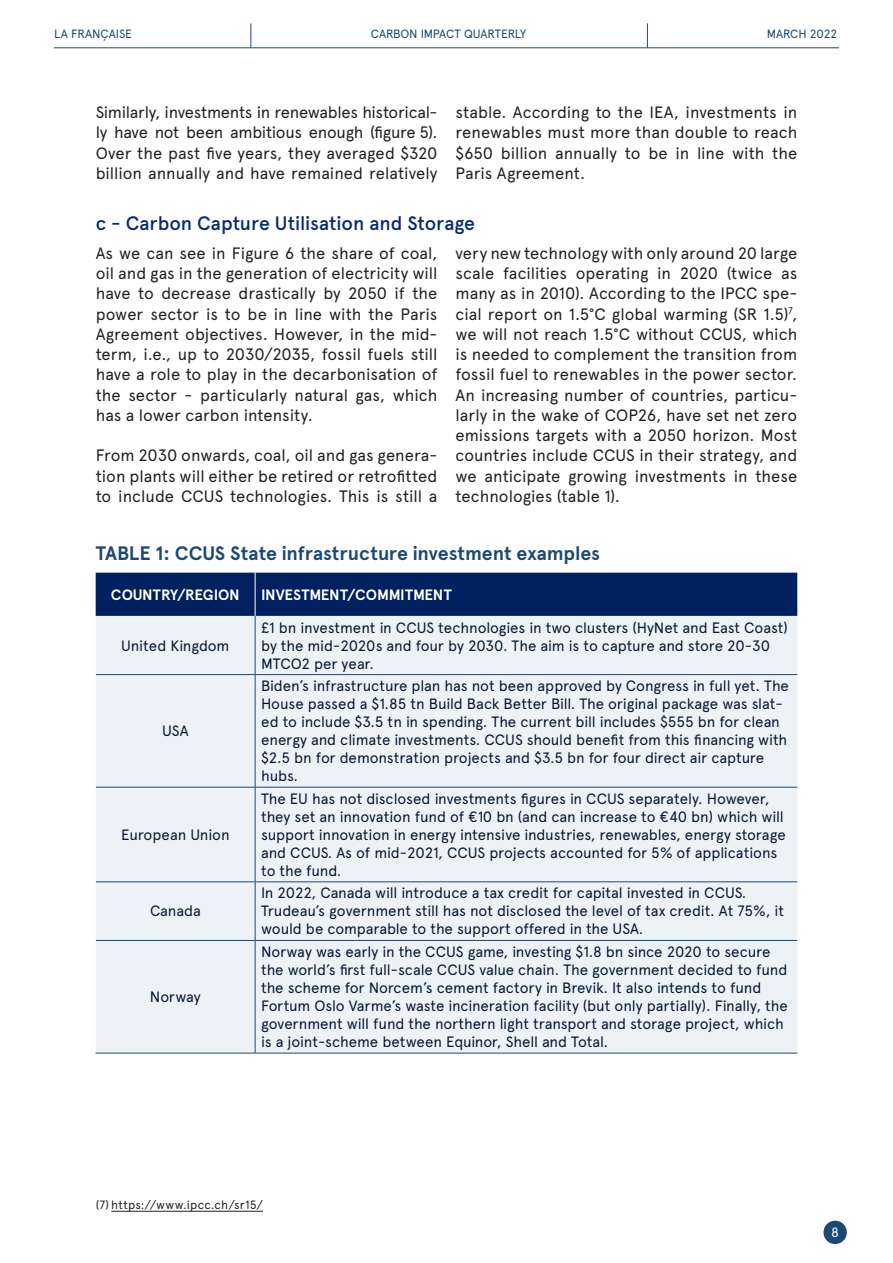
<style>
.page{position:relative;width:893px;height:1263px;background:#fff}
.page>*{position:absolute;margin:0;border:0;box-sizing:border-box;transform-origin:0 0}
.t1{font:700 19.5px "Apercu";letter-spacing:-.005em;color:#1e4874}
.Content{font:500 19.5px "Apercu";letter-spacing:-.005em;color:#082a75}
.Content-2{font:16.5px/20.2px "Apercu";color:#231f20;text-align:justify}
.t2{font:15px/18px "Apercu";letter-spacing:-.01em;color:#051934}
.t3{font:700 15px "Apercu";letter-spacing:-.01em;color:#fff}
.t4{font:13.5px "Apercu";color:#fff}
.t5{font:12px "Apercu";letter-spacing:-.01em;color:#1e4874}
.Accroche_-_Aligner_à{font:12px "Apercu";letter-spacing:.015em;color:#231f20}
</style>
<div class="page">
<div style="left:823px;top:1221px;width:24px;height:23px;background:#1e4874;border-radius:50%"></div>
<hr style="left:54px;top:47px;width:785px;height:1px;background:#1e4874">
<svg style="left:251px;top:23px;width:1px;height:25px"></svg>
<svg style="left:647px;top:23px;width:1px;height:25px"></svg>
<hr style="left:111px;top:1211px;width:152px;height:1px;background:#231f20">
<div style="left:96px;top:573px;width:701px;height:43px;background:#002060"></div>
<div style="left:96px;top:616px;width:701px;height:437px;background:#edf2f7"></div>
<hr style="left:96px;top:674px;width:159px;height:1px;background:#1e4874">
<hr style="left:255px;top:674px;width:542px;height:1px;background:#1e4874">
<hr style="left:96px;top:787px;width:159px;height:1px;background:#1e4874">
<hr style="left:255px;top:787px;width:542px;height:1px;background:#1e4874">
<hr style="left:96px;top:881px;width:159px;height:1px;background:#1e4874">
<hr style="left:255px;top:881px;width:542px;height:1px;background:#1e4874">
<hr style="left:96px;top:940px;width:159px;height:1px;background:#1e4874">
<hr style="left:255px;top:940px;width:542px;height:1px;background:#1e4874">
<hr style="left:95px;top:1053px;width:160px;height:1px;background:#1e4874">
<hr style="left:255px;top:1053px;width:542px;height:1px;background:#1e4874">
<hr style="left:255px;top:573px;width:1px;height:43px;background:#fff">
<hr style="left:255px;top:616px;width:1px;height:58px;background:#1e4874">
<hr style="left:255px;top:675px;width:1px;height:112px;background:#1e4874">
<hr style="left:255px;top:787px;width:1px;height:95px;background:#1e4874">
<hr style="left:255px;top:882px;width:1px;height:58px;background:#1e4874">
<hr style="left:255px;top:941px;width:1px;height:112px;background:#1e4874">
<p class="t5" style="left:54px;top:27px;width:79px">LA FRANÇAISE</p>
<p class="t5" style="left:371px;top:27px;width:157px">CARBON IMPACT QUARTERLY</p>
<p class="t5" style="left:767px;top:27px;width:72px">MARCH 2022</p>
<p class="Content-2" style="left:96px;top:102px;width:343px">Similarly, investments in renewables historical&shy;ly have not been ambitious enough (figure 5).<br>Over the past five years, they averaged $320 billion annually and have remained relatively</p>
<p class="Content-2" style="left:455px;top:102px;width:343px">stable. According to the IEA, investments in renewables must more than double to reach $650 billion annually to be in line with the Paris Agreement.</p>
<p class="Content" style="left:96px;top:211px;width:381px">c - Carbon Capture Utilisation and Storage</p>
<p class="Content-2" style="left:96px;top:243px;width:343px">As we can see in Figure 6 the share of coal, oil and gas in the generation of electricity will have to decrease drastically by 2050 if the power sector is to be in line with the Paris Agreement objectives. However, in the mid&shy;term, i.e., up to 2030/2035, fossil fuels still have a role to play in the decarbonisation of the sector - particularly natural gas, which has a lower carbon intensity.</p>
<p class="Content-2" style="left:96px;top:445px;width:343px">From 2030 onwards, coal, oil and gas genera&shy;tion plants will either be retired or retrofitted to include CCUS technologies. This is still a</p>
<p class="Content-2" style="left:455px;top:243px;width:343px">very new technology with only around 20 large scale facilities operating in 2020 (twice as many as in 2010). According to the IPCC spe&shy;cial report on 1.5°C global warming (SR 1.5)<sup>7</sup>, we will not reach 1.5°C without CCUS, which is needed to complement the transition from fossil fuel to renewables in the power sector.<br>An increasing number of countries, particu&shy;larly in the wake of COP26, have set net zero emissions targets with a 2050 horizon. Most countries include CCUS in their strategy, and we anticipate growing investments in these technologies (table 1).</p>
<p class="t1" style="left:96px;top:542px;width:506px">TABLE 1: CCUS State infrastructure investment examples</p>
<p class="t3" style="left:111px;top:585px;width:130px">COUNTRY/REGION</p>
<p class="t3" style="left:261px;top:585px;width:192px">INVESTMENT/COMMITMENT</p>
<p class="t2" style="left:121px;top:636px;width:110px">United Kingdom</p>
<p class="t2" style="left:261px;top:618px;width:528px">£1 bn investment in CCUS technologies in two clusters (HyNet and East Coast) by the mid-2020s and four by 2030. The aim is to capture and store 20-30<br>MTCO2 per year.</p>
<p class="t2" style="left:162px;top:722px;width:28px">USA</p>
<p class="t2" style="left:121px;top:825px;width:110px">European Union</p>
<p class="t2" style="left:150px;top:902px;width:52px">Canada</p>
<p class="t2" style="left:150px;top:988px;width:52px">Norway</p>
<p class="t2" style="left:261px;top:677px;width:529px">Biden’s infrastructure plan has not been approved by Congress in full yet. The House passed a $1.85 tn Build Back Better Bill. The original package was slat&shy;ed to include $3.5 tn in spending. The current bill includes $555 bn for clean energy and climate investments. CCUS should benefit from this financing with $2.5 bn for demonstration projects and $3.5 bn for four direct air capture hubs.</p>
<p class="t2" style="left:261px;top:789px;width:526px">The EU has not disclosed investments figures in CCUS separately. However, they set an innovation fund of €10 bn (and can increase to €40 bn) which will support innovation in energy intensive industries, renewables, energy storage and CCUS. As of mid-2021, CCUS projects accounted for 5% of applications to the fund.</p>
<p class="t2" style="left:261px;top:884px;width:525px">In 2022, Canada will introduce a tax credit for capital invested in CCUS.<br>Trudeau’s government still has not disclosed the level of tax credit. At 75%, it would be comparable to the support offered in the USA.</p>
<p class="t2" style="left:261px;top:943px;width:528px">Norway was early in the CCUS game, investing $1.8 bn since 2020 to secure the world’s first full-scale CCUS value chain. The government decided to fund the scheme for Norcem’s cement factory in Brevik. It also intends to fund Fortum Oslo Varme’s waste incineration facility (but only partially). Finally, the government will fund the northern light transport and storage project, which is a joint-scheme between Equinor, Shell and Total.</p>
<p class="Accroche_-_Aligner_à" style="left:96px;top:1197px;width:169px">(7) https://www.ipcc.ch/sr15/</p>
<p class="t4" style="left:831px;top:1224px;width:9px">8</p>
</div>
